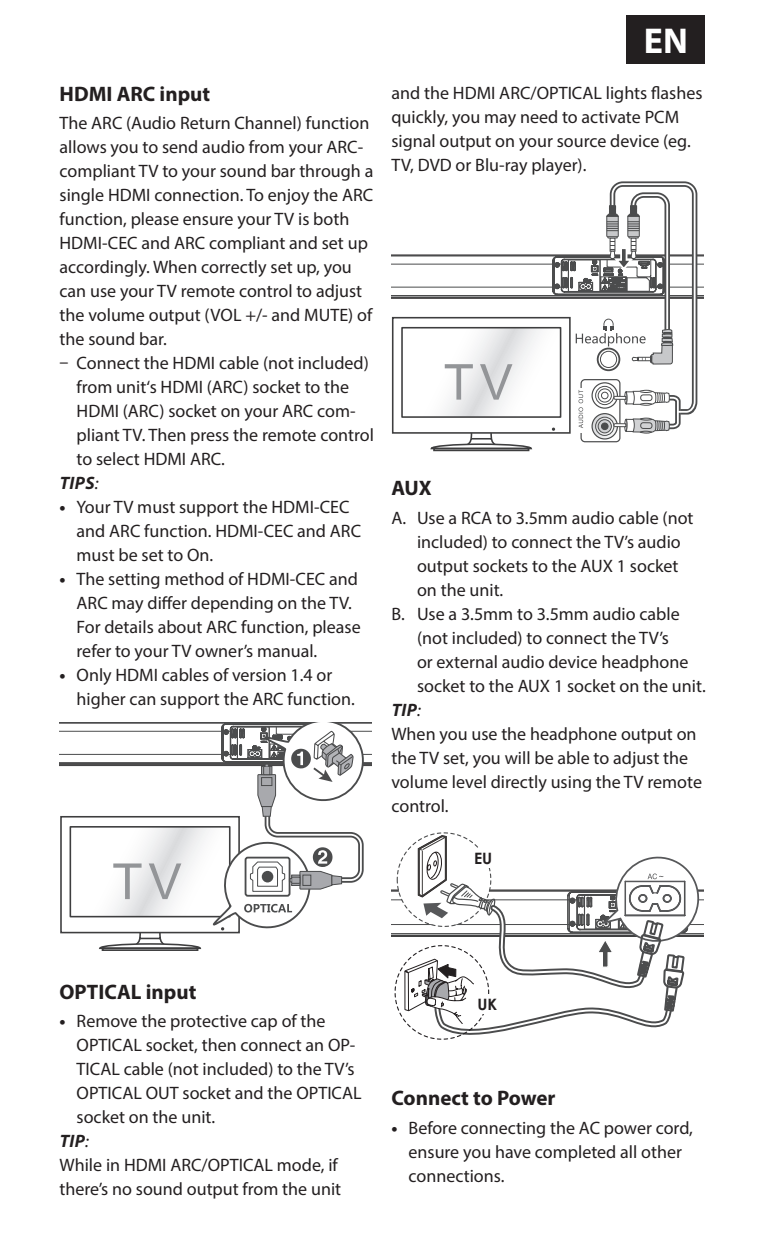
<style>
.page{position:relative;width:766px;height:1259px;background:#fff}
.page>*{position:absolute;margin:0;border:0;box-sizing:border-box;transform-origin:0 0}
.t1{font:700 36px "Myriad Pro";color:#fff}
.t2{font:700 21px "Myriad Pro";color:#231f20}
.t3{font:18px/24px "Myriad Pro";color:#231f20}
.t4{font:italic 700 18px "Myriad Pro";letter-spacing:.02em;color:#231f20}
.t5{font:700 15.6px "Century Gothic";color:#231f20}
.s1{font-weight:400}
.s2{font-weight:700}
</style>
<div class="page">
<div style="left:102px;top:947px;width:96px;height:4px;border:2px solid #3e3e3f"></div>
<svg style="left:60px;top:722px;width:311px;height:228px"></svg>
<div style="left:433px;top:448px;width:96px;height:3px;border:2px solid #3e3e3f"></div>
<svg style="left:391px;top:181px;width:312px;height:269px"></svg>
<svg style="left:391px;top:832px;width:312px;height:208px"></svg>
<div style="left:626px;top:15px;width:79px;height:49px;background:#231f20"></div>
<p class="t2" style="left:60px;top:80px;width:152px">HDMI ARC input</p>
<p class="t3" style="left:60px;top:111px;width:315px">The ARC (Audio Return Channel) function allows you to send audio from your ARC&shy;compliant TV to your sound bar through a single HDMI connection. To enjoy the ARC function, please ensure your TV is both HDMI-CEC and ARC compliant and set up accordingly. When correctly set up, you can use your TV remote control to adjust the volume output (VOL +/- and MUTE) of the sound bar.</p>
<p class="t3" style="left:60px;top:351px;width:310px">– Connect the HDMI cable (not included)</p>
<p class="t3" style="left:77px;top:375px;width:274px">from unit‘s HDMI (ARC) socket to the</p>
<p class="t3" style="left:77px;top:399px;width:280px">HDMI (ARC) socket on your ARC com-</p>
<p class="t3" style="left:77px;top:423px;width:299px">pliant TV. Then press the remote control</p>
<p class="t3" style="left:77px;top:447px;width:150px">to select HDMI ARC.</p>
<p class="t4" style="left:60px;top:471px;width:40px">TIPS<span class="s1">:</span></p>
<p class="t3" style="left:77px;top:495px;width:286px;text-indent:-17px"><span class="s2">•</span> Your TV must support the HDMI-CEC and ARC function. HDMI-CEC and ARC must be set to On.</p>
<p class="t3" style="left:77px;top:567px;width:285px;text-indent:-17px"><span class="s2">•</span> The setting method of HDMI-CEC and ARC may differ depending on the TV.<br>For details about ARC function, please refer to your TV owner’s manual.</p>
<p class="t3" style="left:77px;top:663px;width:280px;text-indent:-17px"><span class="s2">•</span> Only HDMI cables of version 1.4 or higher can support the ARC function.</p>
<h1 class="t1" style="left:643px;top:17px;width:46px">EN</h1>
<p class="t3" style="left:391px;top:80px;width:312px">and the HDMI ARC/OPTICAL lights flashes quickly, you may need to activate PCM signal output on your source device (eg.<br>TV, DVD or Blu-ray player).</p>
<p class="t2" style="left:391px;top:474px;width:42px">AUX</p>
<p class="t3" style="left:391px;top:505px;width:303px">A. Use a RCA to 3.5mm audio cable (not</p>
<p class="t3" style="left:417px;top:529px;width:265px">included) to connect the TV’s audio</p>
<p class="t3" style="left:417px;top:553px;width:263px">output sockets to the AUX 1 socket</p>
<p class="t3" style="left:417px;top:577px;width:88px">on the unit.</p>
<p class="t3" style="left:391px;top:601px;width:290px">B. Use a 3.5mm to 3.5mm audio cable</p>
<p class="t3" style="left:417px;top:625px;width:253px">(not included) to connect the TV’s</p>
<p class="t3" style="left:417px;top:649px;width:273px">or external audio device headphone</p>
<p class="t3" style="left:417px;top:673px;width:290px">socket to the AUX 1 socket on the unit.</p>
<p class="t4" style="left:391px;top:698px;width:31px">TIP<span class="s1">:</span></p>
<p class="t3" style="left:391px;top:721px;width:306px">When you use the headphone output on</p>
<p class="t3" style="left:391px;top:745px;width:298px">the TV set, you will be able to adjust the</p>
<p class="t3" style="left:391px;top:769px;width:312px">volume level directly using the TV remote</p>
<p class="t3" style="left:391px;top:793px;width:59px">control.</p>
<p class="t5" style="left:474px;top:846px;width:20px">EU</p>
<p class="t2" style="left:60px;top:978px;width:138px">OPTICAL input</p>
<p class="t3" style="left:60px;top:1009px;width:267px"><span class="s2">•</span> Remove the protective cap of the</p>
<p class="t3" style="left:77px;top:1033px;width:280px">OPTICAL socket, then connect an OP-</p>
<p class="t3" style="left:77px;top:1057px;width:279px">TICAL cable (not included) to the TV’s</p>
<p class="t3" style="left:77px;top:1081px;width:286px">OPTICAL OUT socket and the OPTICAL</p>
<p class="t3" style="left:77px;top:1105px;width:140px">socket on the unit.</p>
<p class="t4" style="left:60px;top:1129px;width:31px">TIP<span class="s1">:</span></p>
<p class="t3" style="left:60px;top:1153px;width:280px">While in HDMI ARC/OPTICAL mode, if</p>
<p class="t3" style="left:60px;top:1177px;width:283px">there’s no sound output from the unit</p>
<p class="t5" style="left:477px;top:992px;width:21px">UK</p>
<p class="t2" style="left:391px;top:1084px;width:165px">Connect to Power</p>
<p class="t3" style="left:408px;top:1115px;width:286px;text-indent:-17px"><span class="s2">•</span> Before connecting the AC power cord, ensure you have completed all other connections.</p>
</div>
